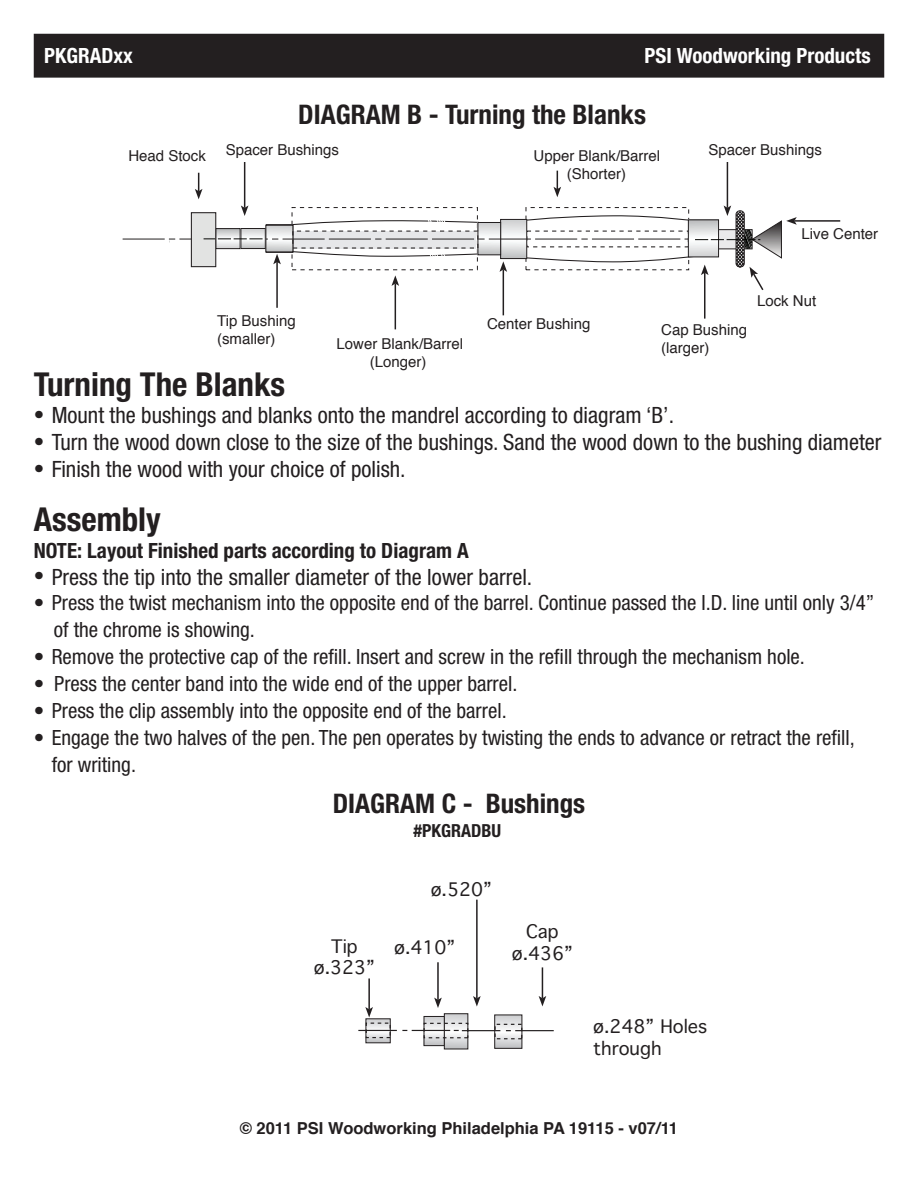
<style>
.page{position:relative;width:918px;height:1188px;background:#fff}
.page>*{position:absolute;margin:0;border:0;box-sizing:border-box;transform-origin:0 0}
.t1{font:700 condensed 33px "Helvetica Neue";color:#231f20}
.t2{font:700 condensed 27px "Helvetica Neue";color:#231f20}
.t3{font:condensed 22.5px "Helvetica Neue";color:#231f20}
.t4{font:condensed 21px/27px "Helvetica Neue";color:#231f20}
.t5{font:700 condensed 21px "Helvetica Neue";color:#231f20}
.t6{font:700 condensed 21px "Helvetica Neue";color:#fff}
.t7{font:18px "Thonburi";color:#231f20}
.t8{font:700 condensed 18px "Helvetica Neue";color:#231f20}
.t9{font:700 16.5px "Helvetica";color:#231f20}
.t10{font:15px "Helvetica";color:#231f20}
.s1{font-size:21px}
</style>
<div class="page">
<hr style="left:368px;top:978px;width:2px;height:31px;background:#231f20">
<hr style="left:437px;top:962px;width:2px;height:38px;background:#231f20">
<svg style="left:434px;top:998px;width:8px;height:10px"></svg>
<hr style="left:476px;top:900px;width:2px;height:98px;background:#231f20">
<svg style="left:473px;top:996px;width:8px;height:11px"></svg>
<hr style="left:542px;top:967px;width:1px;height:31px;background:#231f20">
<svg style="left:539px;top:996px;width:7px;height:10px"></svg>
<div style="left:34px;top:34px;width:850px;height:43px;background:#231f20"></div>
<div style="left:34px;top:34px;width:850px;height:44px;border:2px solid #231f20"></div>
<svg style="left:273px;top:33px;width:432px;height:260px"></svg>
<svg style="left:195px;top:173px;width:8px;height:26px"></svg>
<svg style="left:553px;top:171px;width:8px;height:26px"></svg>
<hr style="left:244px;top:162px;width:1px;height:46px;background:#231f20">
<hr style="left:727px;top:162px;width:1px;height:46px;background:#231f20">
<hr style="left:276px;top:262px;width:2px;height:46px;background:#231f20">
<hr style="left:395px;top:284px;width:1px;height:45px;background:#231f20">
<hr style="left:503px;top:270px;width:1px;height:45px;background:#231f20">
<hr style="left:794px;top:220px;width:46px;height:2px;background:#231f20">
<hr style="left:704px;top:273px;width:1px;height:46px;background:#231f20">
<svg style="left:123px;top:205px;width:674px;height:87px"></svg>
<svg style="left:365px;top:1007px;width:24px;height:34px"></svg>
<div style="left:365px;top:1018px;width:26px;height:25px;border:1px solid #231f20"></div>
<div style="left:444px;top:1013px;width:24px;height:36px;border:1px solid #231f20"></div>
<div style="left:494px;top:1014px;width:28px;height:35px;border:1px solid #231f20"></div>
<hr style="left:358px;top:1030px;width:39px;height:1px;background:#231f20">
<hr style="left:412px;top:1030px;width:38px;height:1px;background:#231f20">
<hr style="left:462px;top:1030px;width:38px;height:1px;background:#231f20">
<hr style="left:515px;top:1030px;width:39px;height:1px;background:#231f20">
<svg style="left:495px;top:1015px;width:27px;height:33px"></svg>
<svg style="left:423px;top:1014px;width:45px;height:35px"></svg>
<div style="left:366px;top:1023px;width:25px;height:15px;border:1px dashed #231f20"></div>
<div style="left:494px;top:1024px;width:28px;height:15px;border:1px dashed #231f20"></div>
<div style="left:424px;top:1023px;width:44px;height:15px;border:1px dashed #231f20"></div>
<p class="t6" style="left:44px;top:43px;width:90px">PKGRADxx</p>
<p class="t6" style="left:645px;top:43px;width:228px">PSI Woodworking Products</p>
<p class="t2" style="left:298px;top:98px;width:349px">DIAGRAM B - Turning the Blanks</p>
<p class="t10" style="left:128px;top:144px;width:79px">Head Stock</p>
<p class="t10" style="left:226px;top:138px;width:115px">Spacer Bushings</p>
<p class="t10" style="left:708px;top:138px;width:115px">Spacer Bushings</p>
<p class="t10" style="left:534px;top:145px;width:128px">Upper Blank/Barrel</p>
<p class="t10" style="left:567px;top:163px;width:61px">(Shorter)</p>
<p class="t10" style="left:802px;top:222px;width:78px">Live Center</p>
<p class="t10" style="left:757px;top:289px;width:61px">Lock Nut</p>
<p class="t10" style="left:217px;top:309px;width:80px">Tip Bushing</p>
<p class="t10" style="left:217px;top:327px;width:60px">(smaller)</p>
<p class="t10" style="left:487px;top:312px;width:105px">Center Bushing</p>
<p class="t10" style="left:661px;top:318px;width:87px">Cap Bushing</p>
<p class="t10" style="left:661px;top:336px;width:50px">(larger)</p>
<p class="t10" style="left:337px;top:332px;width:128px">Lower Blank/Barrel</p>
<p class="t10" style="left:370px;top:350px;width:58px">(Longer)</p>
<p class="t1" style="left:34px;top:364px;width:253px">Turning The Blanks</p>
<p class="t3" style="left:34px;top:402px;width:642px"><span class="s1">•</span> Mount the bushings and blanks onto the mandrel according to diagram ‘B’.</p>
<p class="t3" style="left:34px;top:429px;width:849px"><span class="s1">•</span> Turn the wood down close to the size of the bushings. Sand the wood down to the bushing diameter</p>
<p class="t3" style="left:34px;top:456px;width:373px"><span class="s1">•</span> Finish the wood with your choice of polish.</p>
<p class="t1" style="left:34px;top:499px;width:129px">Assembly</p>
<p class="t5" style="left:34px;top:537px;width:436px">NOTE: Layout Finished parts according to Diagram A</p>
<p class="t3" style="left:34px;top:564px;width:500px"><span class="s1">•</span> Press the tip into the smaller diameter of the lower barrel.</p>
<p class="t4" style="left:34px;top:589px;width:842px">• Press the twist mechanism into the opposite end of the barrel. Continue passed the I.D. line until only 3/4”</p>
<p class="t4" style="left:54px;top:616px;width:203px">of the chrome is showing.</p>
<p class="t4" style="left:34px;top:643px;width:773px">• Remove the protective cap of the refill. Insert and screw in the refill through the mechanism hole.</p>
<p class="t4" style="left:34px;top:670px;width:485px">• Press the center band into the wide end of the upper barrel.</p>
<p class="t4" style="left:34px;top:697px;width:474px">• Press the clip assembly into the opposite end of the barrel.</p>
<p class="t4" style="left:52px;top:724px;width:805px;text-indent:-18px">• Engage the two halves of the pen. The pen operates by twisting the ends to advance or retract the refill, for writing.</p>
<p class="t2" style="left:333px;top:787px;width:254px">DIAGRAM C - Bushings</p>
<p class="t8" style="left:414px;top:820px;width:89px">#PKGRADBU</p>
<p class="t7" style="left:331px;top:931px;width:28px">Tip</p>
<p class="t7" style="left:314px;top:953px;width:63px">ø.323”</p>
<p class="t7" style="left:431px;top:875px;width:63px">ø.520”</p>
<p class="t7" style="left:394px;top:932px;width:63px">ø.410”</p>
<p class="t7" style="left:526px;top:916px;width:34px">Cap</p>
<p class="t7" style="left:512px;top:938px;width:63px">ø.436”</p>
<p class="t7" style="left:593px;top:1012px;width:116px">ø.248” Holes</p>
<p class="t7" style="left:593px;top:1033px;width:70px">through</p>
<p class="t9" style="left:240px;top:1115px;width:440px">© 2011 PSI Woodworking Philadelphia PA 19115 - v07/11</p>
</div>
